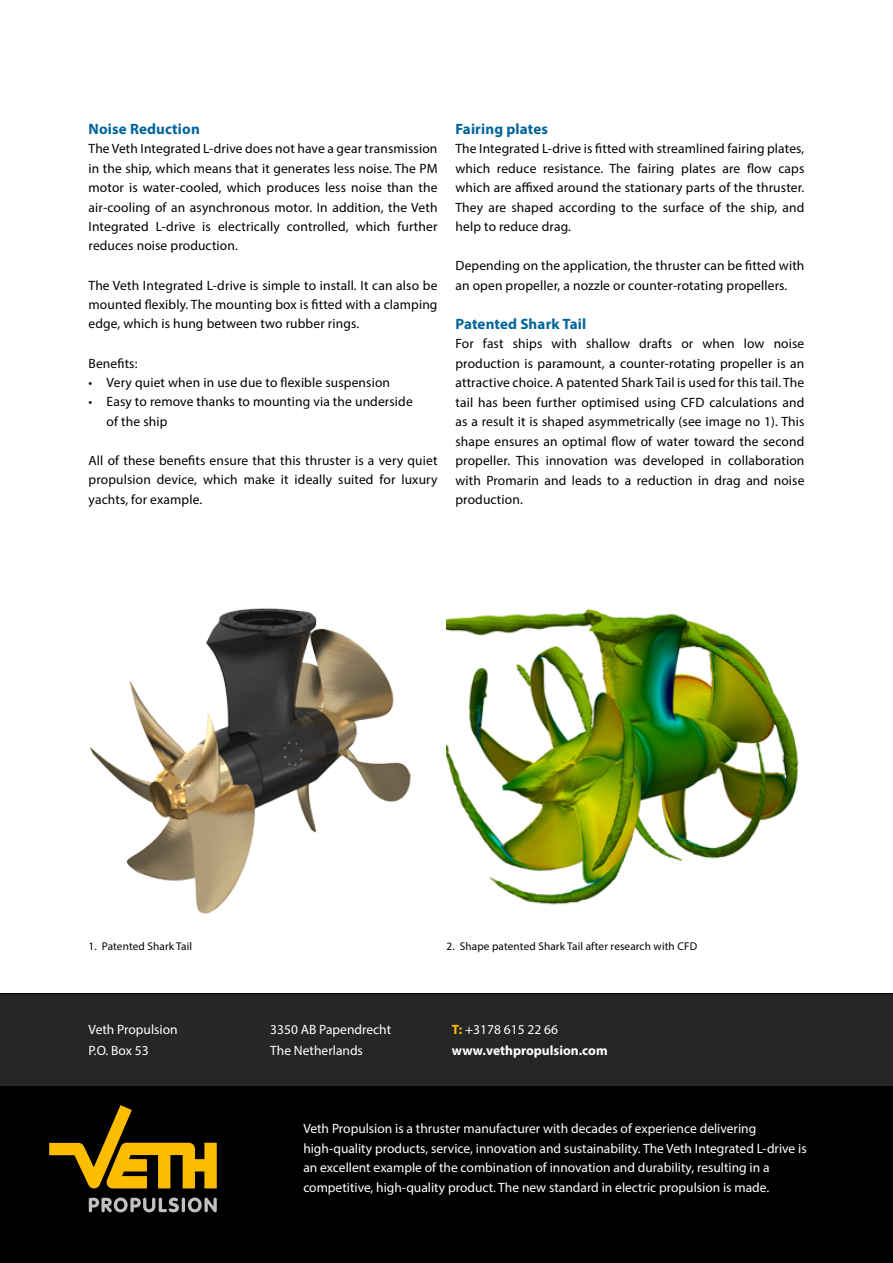
<style>
.page{position:relative;width:893px;height:1263px;background:#fff}
.page>*{position:absolute;margin:0;border:0;box-sizing:border-box;transform-origin:0 0}
.t1{font:700 15px "Myriad Pro";letter-spacing:.01em;color:#00649c}
.t2{font:13.5px/19.5px "Myriad Pro";letter-spacing:.01em;color:#000;text-align:justify}
.t3{font:13.5px/19.5px "Myriad Pro";color:#fff}
.t4{font:700 13.5px/21px "Myriad Pro";color:#fff}
.t5{font:11.25px "Myriad Pro";letter-spacing:.01em;color:#000}
.s1{color:#fcbd00}
.s2{font-weight:400}
</style>
<div class="page">
<div style="left:0;top:994px;width:893px;height:269px;background:#000"></div>
<div style="left:0;top:994px;width:893px;height:91px;background:#262626"></div>
<svg style="left:89px;top:1197px;width:90px;height:15px"></svg>
<hr style="left:182px;top:1198px;width:3px;height:14px;background:#c1c0c0;border-radius:2px">
<svg style="left:188px;top:1197px;width:29px;height:15px"></svg>
<svg style="left:49px;top:1105px;width:168px;height:83px"></svg>
<img style="left:89px;top:608px;width:322px;height:306px">
<img style="left:446px;top:608px;width:353px;height:297px">
<p class="t1" style="left:89px;top:119px;width:113px">Noise Reduction</p>
<p class="t2" style="left:89px;top:139px;width:350px">The Veth Integrated L-drive does not have a gear transmission in the ship, which means that it generates less noise. The PM motor is water-cooled, which produces less noise than the air-cooling of an asynchronous motor. In addition, the Veth Integrated L-drive is electrically controlled, which further reduces noise production.</p>
<p class="t2" style="left:89px;top:275px;width:350px">The Veth Integrated L-drive is simple to install. It can also be mounted flexibly. The mounting box is fitted with a clamping edge, which is hung between two rubber rings.</p>
<p class="t2" style="left:89px;top:353px;width:51px">Benefits:</p>
<p class="t2" style="left:89px;top:372px;width:303px">• Very quiet when in use due to flexible suspension</p>
<p class="t2" style="left:107px;top:392px;width:308px;text-indent:-18px">• Easy to remove thanks to mounting via the underside of the ship</p>
<p class="t2" style="left:89px;top:450px;width:350px">All of these benefits ensure that this thruster is a very quiet propulsion device, which make it ideally suited for luxury yachts, for example.</p>
<p class="t1" style="left:455px;top:119px;width:94px">Fairing plates</p>
<p class="t2" style="left:455px;top:139px;width:350px">The Integrated L-drive is fitted with streamlined fairing plates, which reduce resistance. The fairing plates are flow caps which are affixed around the stationary parts of the thruster.<br>They are shaped according to the surface of the ship, and help to reduce drag.</p>
<p class="t2" style="left:455px;top:255px;width:350px">Depending on the application, the thruster can be fitted with an open propeller, a nozzle or counter-rotating propellers.</p>
<p class="t1" style="left:455px;top:314px;width:132px">Patented Shark Tail</p>
<p class="t2" style="left:455px;top:334px;width:350px">For fast ships with shallow drafts or when low noise production is paramount, a counter-rotating propeller is an attractive choice. A patented Shark Tail is used for this tail. The tail has been further optimised using CFD calculations and as a result it is shaped asymmetrically (see image no 1). This shape ensures an optimal flow of water toward the second propeller. This innovation was developed in collaboration with Promarin and leads to a reduction in drag and noise production.</p>
<p class="t5" style="left:89px;top:940px;width:105px">1. Patented Shark Tail</p>
<p class="t5" style="left:446px;top:940px;width:252px">2. Shape patented Shark Tail after research with CFD</p>
<p class="t3" style="left:89px;top:1019px;width:91px;line-height:21px">Veth Propulsion<br>P.O. Box 53</p>
<p class="t3" style="left:270px;top:1019px;width:122px;line-height:21px">3350 AB Papendrecht<br>The Netherlands</p>
<p class="t4" style="left:452px;top:1019px;width:157px"><span class="s1">T:</span> <span class="s2">+3178 615 22 66 </span>www.vethpropulsion.com</p>
<p class="t3" style="left:303px;top:1119px;width:505px">Veth Propulsion is a thruster manufacturer with decades of experience delivering high-quality products, service, innovation and sustainability. The Veth Integrated L-drive is an excellent example of the combination of innovation and durability, resulting in a competitive, high-quality product. The new standard in electric propulsion is made.</p>
</div>
